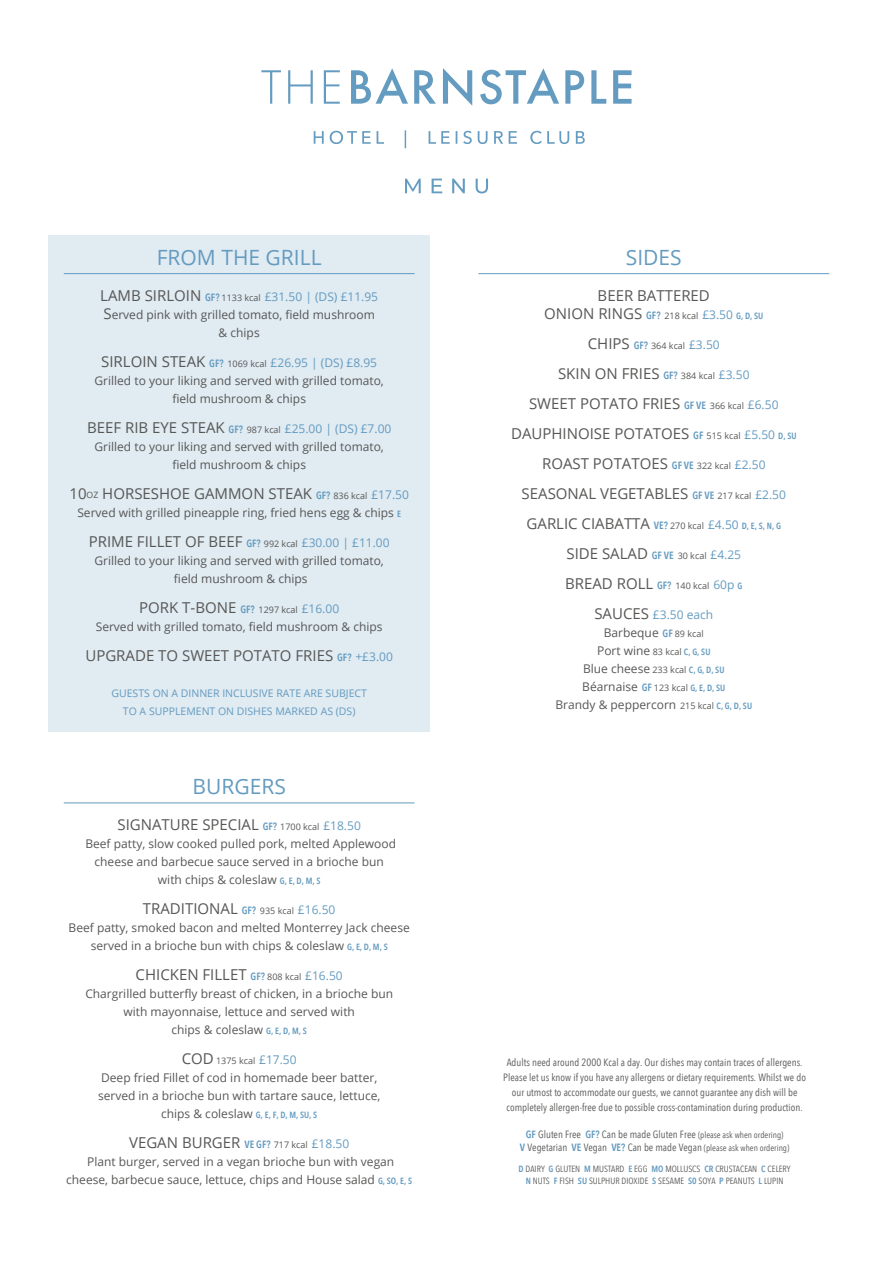
<style>
.page{position:relative;width:893px;height:1263px;background:#fff}
.page>*{position:absolute;margin:0;border:0;box-sizing:border-box;transform-origin:0 0}
.t1{font:21px "Open Sans";color:#649bc0}
.t2{font:15px/30px "Open Sans";color:#575756;text-align:center}
.t3{font:12px/18px "Open Sans";color:#575756;text-align:center}
.t4{font:10.5px/15px "Avenir Next Condensed";color:#575756;text-align:center}
.t5{font:10.5px/18px "Open Sans";color:#649bc0;text-align:center}
.t6{font:9px/12px "Avenir Next Condensed";color:#575756;text-align:center}
.t7{font:9px "Open Sans";color:#575756}
.s1{font-size:15px}
.s2{font-family:"Avenir Next Condensed";font-weight:600;font-size:10.5px;color:#649bc0}
.s3{font-size:9px}
.s4{color:#649bc0}
.s5{font-size:8.7px}
.s6{font-size:12px;color:#649bc0}
.s7{font-family:"Avenir Next Condensed";font-weight:600;font-size:9px;color:#649bc0}
.s8{font-weight:600;color:#649bc0}
</style>
<div class="page">
<svg style="left:405px;top:179px;width:83px;height:14px"></svg>
<svg style="left:261px;top:68px;width:371px;height:38px"></svg>
<svg style="left:314px;top:130px;width:271px;height:18px"></svg>
<div style="left:48px;top:235px;width:382px;height:496px;background:#e0ebf2"></div>
<hr style="left:64px;top:273px;width:351px;height:1px;background:#649bc0">
<hr style="left:64px;top:803px;width:351px;height:1px;background:#649bc0">
<hr style="left:478px;top:273px;width:351px;height:1px;background:#649bc0">
<h1 class="t1" style="left:157px;top:243px;width:166px">FROM THE GRILL</h1>
<p class="t3" style="left:100px;top:287px;width:279px"><span class="s1">LAMB SIRLOIN</span> <span class="s2">GF?</span> <span class="s3">1133 kcal</span> <span class="s4">£31.50 | (DS) £11.95<br></span><span class="s1">S</span>erved pink with grilled tomato, field mushroom &amp; chips</p>
<p class="t3" style="left:94px;top:353px;width:291px"><span class="s1">SIRLOIN STEAK</span> <span class="s2">GF?</span> <span class="s3">1069 kcal</span> <span class="s4">£26.95 | (DS) £8.95<br></span>Grilled to your liking and served with grilled tomato, field mushroom &amp; chips</p>
<p class="t3" style="left:87px;top:419px;width:306px"><span class="s1">BEEF RIB EYE STEAK</span> <span class="s2">GF?</span> <span class="s3">987 kcal</span> <span class="s4">£25.00 | (DS) £7.00<br></span>Grilled to your liking and served with grilled tomato, field mushroom &amp; chips</p>
<p class="t2" style="left:69px;top:478px;width:341px">10<span class="s5">OZ</span> HORSESHOE GAMMON STEAK <span class="s2">GF?</span> <span class="s3">836 kcal</span> <span class="s6">£17.50</span></p>
<p class="t3" style="left:77px;top:503px;width:325px">Served with grilled pineapple ring, fried hens egg &amp; chips <span class="s7">E</span></p>
<p class="t2" style="left:89px;top:526px;width:302px">PRIME FILLET OF BEEF <span class="s2">GF?</span> <span class="s3">992 kcal</span> <span class="s6">£30.00 | £11.00</span></p>
<p class="t3" style="left:94px;top:551px;width:291px">Grilled to your liking and served with grilled tomato, field mushroom &amp; chips</p>
<p class="t2" style="left:139px;top:592px;width:202px">PORK T-BONE <span class="s2">GF?</span> <span class="s3">1297 kcal</span> <span class="s6">£16.00</span></p>
<p class="t3" style="left:96px;top:617px;width:288px">Served with grilled tomato, field mushroom &amp; chips</p>
<p class="t2" style="left:85px;top:640px;width:309px">UPGRADE TO SWEET POTATO FRIES <span class="s2">GF?</span> <span class="s6">+£3.00</span></p>
<p class="t5" style="left:111px;top:684px;width:257px">GUESTS ON A DINNER INCLUSIVE RATE ARE SUBJECT<br>TO A SUPPLEMENT ON DISHES MARKED AS (DS)</p>
<h1 class="t1" style="left:192px;top:772px;width:95px">BURGERS</h1>
<p class="t2" style="left:117px;top:809px;width:245px">SIGNATURE SPECIAL <span class="s2">GF?</span> <span class="s3">1700 kcal</span> <span class="s6">£18.50</span></p>
<p class="t3" style="left:85px;top:834px;width:312px">Beef patty, slow cooked pulled pork, melted Applewood cheese and barbecue sauce served in a brioche bun with chips &amp; coleslaw <span class="s7">G, E, D, M, S</span></p>
<p class="t2" style="left:143px;top:893px;width:194px">TRADITIONAL <span class="s2">GF?</span> <span class="s3">935 kcal</span> <span class="s6">£16.50</span></p>
<p class="t3" style="left:69px;top:918px;width:343px">Beef patty, smoked bacon and melted Monterrey Jack cheese served in a brioche bun with chips &amp; coleslaw <span class="s7">G, E, D, M, S</span></p>
<p class="t2" style="left:136px;top:959px;width:209px">CHICKEN FILLET <span class="s2">GF?</span> <span class="s3">808 kcal</span> <span class="s6">£16.50</span></p>
<p class="t3" style="left:85px;top:984px;width:309px">Chargrilled butterfly breast of chicken, in a brioche bun with mayonnaise, lettuce and served with<br>chips &amp; coleslaw <span class="s7">G, E, D, M, S</span></p>
<p class="t7" style="left:182px;top:1055px;width:117px"><span class="s1">COD</span> 1375 kcal <span class="s6">£17.50</span></p>
<p class="t3" style="left:98px;top:1068px;width:284px">Deep fried Fillet of cod in homemade beer batter, served in a brioche bun with tartare sauce, lettuce, chips &amp; coleslaw <span class="s7">G, E, F, D, M, SU, S</span></p>
<p class="t2" style="left:129px;top:1127px;width:222px">VEGAN BURGER <span class="s2">VE GF?</span> <span class="s3">717 kcal</span> <span class="s6">£18.50</span></p>
<p class="t3" style="left:66px;top:1152px;width:347px">Plant burger, served in a vegan brioche bun with vegan cheese, barbecue sauce, lettuce, chips and House salad <span class="s7">G, SO, E, S</span></p>
<h1 class="t1" style="left:626px;top:243px;width:57px">SIDES</h1>
<p class="t2" style="left:544px;top:286px;width:220px;line-height:18px">BEER BATTERED<br>ONION RINGS <span class="s2">GF?</span> <span class="s3">218 kcal</span> <span class="s6">£3.50</span> <span class="s7">G, D, SU</span></p>
<p class="t7" style="left:588px;top:339px;width:133px"><span class="s1">CHIPS</span> <span class="s2">GF?</span> 364 kcal <span class="s6">£3.50</span></p>
<p class="t2" style="left:511px;top:358px;width:287px">SKIN ON FRIES <span class="s2">GF?</span> <span class="s3">384 kcal</span> <span class="s6">£3.50<br></span>SWEET POTATO FRIES <span class="s2">GF VE</span> <span class="s3">366 kcal</span> <span class="s6">£6.50<br></span>DAUPHINOISE POTATOES <span class="s2">GF</span> <span class="s3">515 kcal</span> <span class="s6">£5.50</span> <span class="s7">D, SU </span>ROAST POTATOES <span class="s2">GF VE</span> <span class="s3">322 kcal</span> <span class="s6">£2.50<br></span>SEASONAL VEGETABLES <span class="s2">GF VE</span> <span class="s3">217 kcal</span> <span class="s6">£2.50<br></span>GARLIC CIABATTA <span class="s2">VE?</span> <span class="s3">270 kcal</span> <span class="s6">£4.50</span> <span class="s7">D, E, S, N, G </span>SIDE SALAD <span class="s2">GF VE</span> <span class="s3">30 kcal</span> <span class="s6">£4.25<br></span>BREAD ROLL <span class="s2">GF?</span> <span class="s3">140 kcal</span> <span class="s6">60p</span> <span class="s7">G</span></p>
<p class="t3" style="left:555px;top:605px;width:198px"><span class="s1">SAUCES</span> <span class="s4">£3.50 each<br></span>Barbeque <span class="s2">GF</span> <span class="s3">89 kcal<br></span>Port wine <span class="s3">83 kcal</span> <span class="s7">C, G, SU<br></span>Blue cheese <span class="s3">233 kcal</span> <span class="s7">C, G, D, SU<br></span>Béarnaise <span class="s2">GF</span> <span class="s3">123 kcal</span> <span class="s7">G, E, D, SU<br></span>Brandy &amp; peppercorn <span class="s3">215 kcal</span> <span class="s7">C, G, D, SU</span></p>
<p class="t4" style="left:503px;top:1054px;width:304px">Adults need around 2000 Kcal a day. Our dishes may contain traces of allergens.<br>Please let us know if you have any allergens or dietary requirements. Whilst we do our utmost to accommodate our guests, we cannot guarantee any dish will be completely allergen-free due to possible cross-contamination during production.</p>
<p class="t4" style="left:520px;top:1127px;width:271px;line-height:13.5px"><span class="s8">GF</span> Gluten Free <span class="s8">GF?</span> Can be made Gluten Free <span class="s3">(please ask when ordering)<br></span><span class="s8">V</span> Vegetarian <span class="s8">VE</span> Vegan <span class="s8">VE?</span> Can be made Vegan <span class="s3">(please ask when ordering)</span></p>
<p class="t6" style="left:518px;top:1163px;width:274px"><span class="s8">D</span> DAIRY <span class="s8">G</span> GLUTEN <span class="s8">M</span> MUSTARD <span class="s8">E</span> EGG <span class="s8">MO</span> MOLLUSCS <span class="s8">CR</span> CRUSTACEAN <span class="s8">C</span> CELERY<br><span class="s8">N</span> NUTS <span class="s8">F</span> FISH <span class="s8">SU</span> SULPHUR DIOXIDE <span class="s8">S</span> SESAME <span class="s8">S0</span> SOYA <span class="s8">P</span> PEANUTS <span class="s8">L</span> LUPIN</p>
</div>
